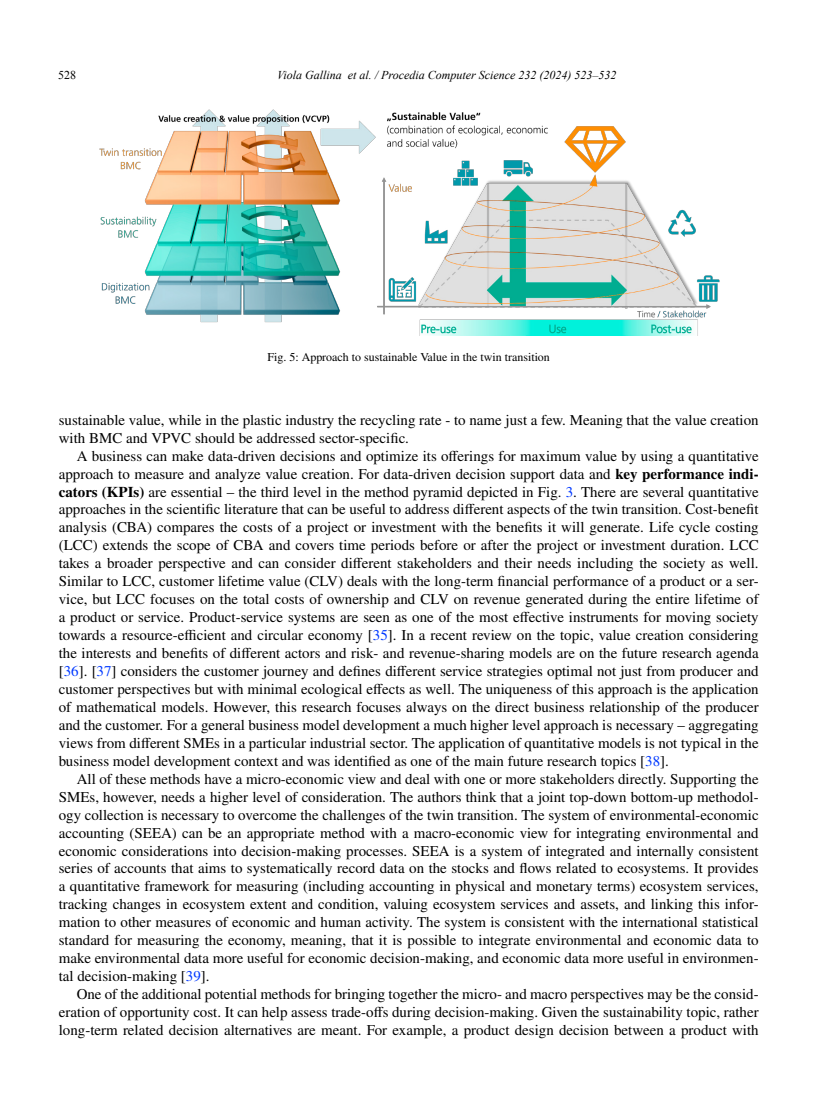
<style>
.page{position:relative;width:817px;height:1115px;background:#fff}
.page>*{position:absolute;margin:0;border:0;box-sizing:border-box;transform-origin:0 0}
.t1{font:15px/18px "Nimbus Rom No 9 L";color:#000;text-align:justify}
.t2{font:italic 12px "Times New Roman";color:#000}
.t3{font:12px "Nimbus Rom No 9 L";color:#000}
.t4{font:12px "Times New Roman";color:#000}
.s1{font-family:"rtxr"}
.s2{font-weight:500}
.s3{color:#0039ff}
</style>
<div class="page">
<img style="left:99px;top:109px;width:621px;height:226px">
<p class="t4" style="left:58px;top:66px;width:19px">528</p>
<p class="t2" style="left:277px;top:66px;width:341px">Viola Gallina et al. / Procedia Computer Science 232 (2024) 523–532</p>
<p class="t3" style="left:267px;top:350px;width:284px">Fig. 5: Approach to sustainable Value in the twin transition</p>
<p class="t1" style="left:59px;top:411px;width:701px">sustainable value, while in the plastic industry the recycling rate - to name just a few. Meaning that the value creation with BMC and VPVC should be addressed sector-specific.</p>
<p class="t1" style="left:59px;top:446px;width:701px;text-indent:18px">A business can make data-driven decisions and optimize its o<span class="s1">ff</span>erings for maximum value by using a quantitative approach to measure and analyze value creation. For data-driven decision support data and <span class="s2">key performance indi&shy;cators (KPIs)</span> are essential – the third level in the method pyramid depicted in Fig. <span class="s3">3</span>. There are several quantitative approaches in the scientific literature that can be useful to address di<span class="s1">ff</span>erent aspects of the twin transition. Cost-benefit analysis (CBA) compares the costs of a project or investment with the benefits it will generate. Life cycle costing (LCC) extends the scope of CBA and covers time periods before or after the project or investment duration. LCC takes a broader perspective and can consider di<span class="s1">ff</span>erent stakeholders and their needs including the society as well.<br>Similar to LCC, customer lifetime value (CLV) deals with the long-term financial performance of a product or a ser&shy;vice, but LCC focuses on the total costs of ownership and CLV on revenue generated during the entire lifetime of a product or service. Product-service systems are seen as one of the most e<span class="s1">ff</span>ective instruments for moving society towards a resource-e<span class="s1">ffi</span>cient and circular economy [<span class="s3">35</span>]. In a recent review on the topic, value creation considering the interests and benefits of di<span class="s1">ff</span>erent actors and risk- and revenue-sharing models are on the future research agenda [<span class="s3">36</span>]. [<span class="s3">37</span>] considers the customer journey and defines di<span class="s1">ff</span>erent service strategies optimal not just from producer and customer perspectives but with minimal ecological e<span class="s1">ff</span>ects as well. The uniqueness of this approach is the application of mathematical models. However, this research focuses always on the direct business relationship of the producer and the customer. For a general business model development a much higher level approach is necessary – aggregating views from di<span class="s1">ff</span>erent SMEs in a particular industrial sector. The application of quantitative models is not typical in the business model development context and was identified as one of the main future research topics [<span class="s3">38</span>].</p>
<p class="t1" style="left:59px;top:769px;width:701px;text-indent:18px">All of these methods have a micro-economic view and deal with one or more stakeholders directly. Supporting the SMEs, however, needs a higher level of consideration. The authors think that a joint top-down bottom-up methodol&shy;ogy collection is necessary to overcome the challenges of the twin transition. The system of environmental-economic accounting (SEEA) can be an appropriate method with a macro-economic view for integrating environmental and economic considerations into decision-making processes. SEEA is a system of integrated and internally consistent series of accounts that aims to systematically record data on the stocks and flows related to ecosystems. It provides a quantitative framework for measuring (including accounting in physical and monetary terms) ecosystem services, tracking changes in ecosystem extent and condition, valuing ecosystem services and assets, and linking this infor&shy;mation to other measures of economic and human activity. The system is consistent with the international statistical standard for measuring the economy, meaning, that it is possible to integrate environmental and economic data to make environmental data more useful for economic decision-making, and economic data more useful in environmen&shy;tal decision-making [<span class="s3">39</span>].</p>
<p class="t1" style="left:59px;top:984px;width:701px;text-indent:18px">One of the additional potential methods for bringing together the micro- and macro perspectives may be the consid&shy;eration of opportunity cost. It can help assess trade-o<span class="s1">ff</span>s during decision-making. Given the sustainability topic, rather long-term related decision alternatives are meant. For example, a product design decision between a product with</p>
</div>
